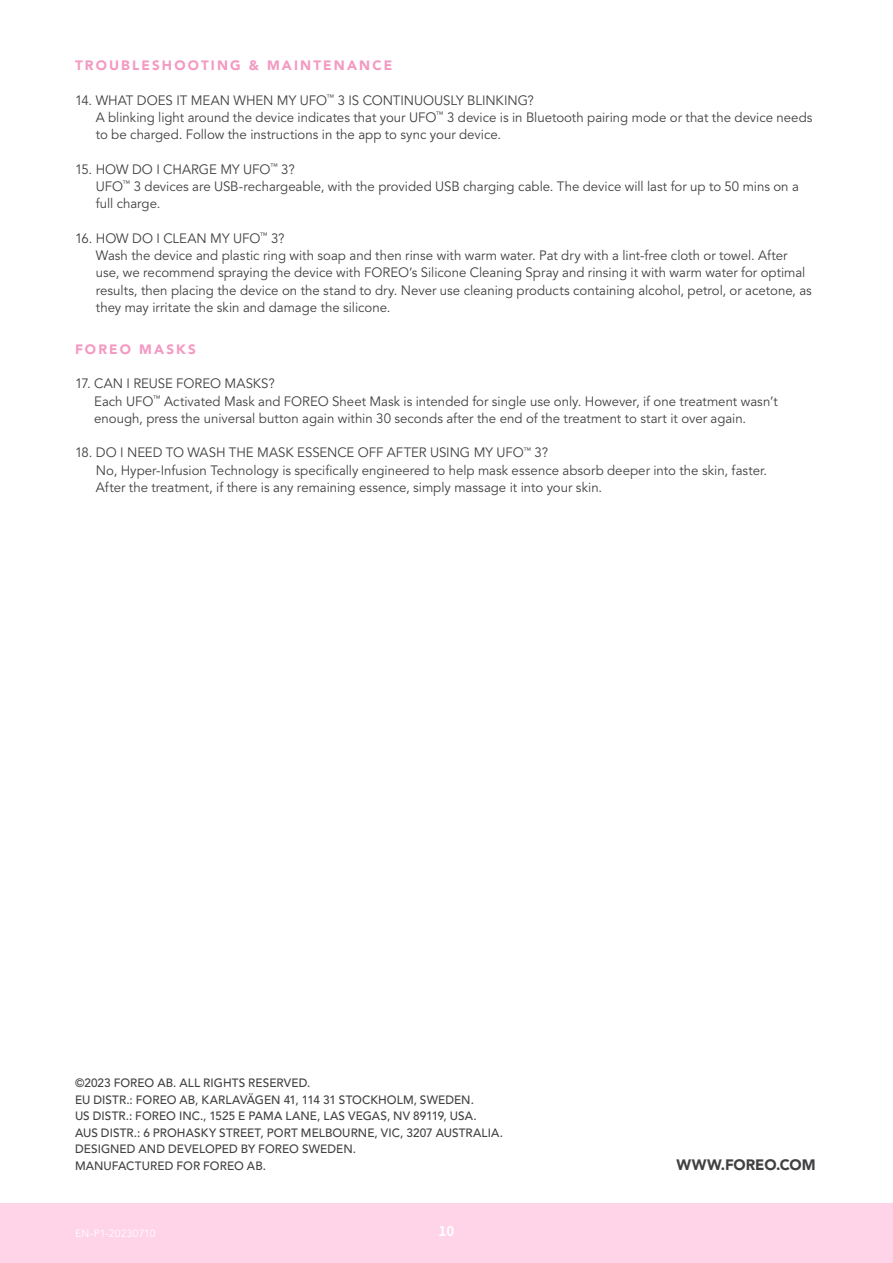
<style>
.page{position:relative;width:893px;height:1263px;background:#fff}
.page>*{position:absolute;margin:0;border:0;box-sizing:border-box;transform-origin:0 0}
.t1{font:900 15px "Avenir LT Std";letter-spacing:-.005em;color:#414042}
.t2{font:13.5px/17.2px "Avenir LT Std";color:#414042}
.t3{font:900 13.5px "Avenir LT Std";letter-spacing:.16em;color:#f49ac2}
.t4{font:700 13.5px "Noto Sans CJ Ksc";color:#fff}
.t5{font:500 12px/16.5px "Avenir LT Std";letter-spacing:.005em;color:#414042}
.t6{font:10.5px "Avenir LT Std";letter-spacing:.005em;color:#fff}
</style>
<div class="page">
<div style="left:0;top:1203px;width:893px;height:60px;background:#ffd3e8"></div>
<p class="t3" style="left:75px;top:57px;width:319px">TROUBLESHOOTING &amp; MAINTENANCE</p>
<p class="t2" style="left:96px;top:92px;width:718px;text-indent:-21px">14. WHAT DOES IT MEAN WHEN MY UFO<sup>™</sup> 3 IS CONTINUOUSLY BLINKING?<br>A blinking light around the device indicates that your UFO<sup>™</sup> 3 device is in Bluetooth pairing mode or that the device needs to be charged. Follow the instructions in the app to sync your device.</p>
<p class="t2" style="left:96px;top:161px;width:705px;text-indent:-21px">15. HOW DO I CHARGE MY UFO<sup>™</sup> 3?<br>UFO<sup>™</sup> 3 devices are USB-rechargeable, with the provided USB charging cable. The device will last for up to 50 mins on a full charge.</p>
<p class="t2" style="left:96px;top:230px;width:717px;text-indent:-21px">16. HOW DO I CLEAN MY UFO<sup>™</sup> 3?<br>Wash the device and plastic ring with soap and then rinse with warm water. Pat dry with a lint-free cloth or towel. After use, we recommend spraying the device with FOREO’s Silicone Cleaning Spray and rinsing it with warm water for optimal results, then placing the device on the stand to dry. Never use cleaning products containing alcohol, petrol, or acetone, as they may irritate the skin and damage the silicone.</p>
<p class="t3" style="left:75px;top:341px;width:123px">FOREO MASKS</p>
<p class="t2" style="left:94px;top:375px;width:685px;text-indent:-19px">17. CAN I REUSE FOREO MASKS?<br>Each UFO<sup>™</sup> Activated Mask and FOREO Sheet Mask is intended for single use only. However, if one treatment wasn’t enough, press the universal button again within 30 seconds after the end of the treatment to start it over again.</p>
<p class="t2" style="left:96px;top:444px;width:673px;text-indent:-21px">18. DO I NEED TO WASH THE MASK ESSENCE OFF AFTER USING MY UFO<sup>™</sup> 3?<br>No, Hyper-Infusion Technology is specifically engineered to help mask essence absorb deeper into the skin, faster.<br>After the treatment, if there is any remaining essence, simply massage it into your skin.</p>
<p class="t5" style="left:75px;top:1075px;width:430px">©2023 FOREO AB. ALL RIGHTS RESERVED.<br>EU DISTR.: FOREO AB, KARLAVÄGEN 41, 114 31 STOCKHOLM, SWEDEN.<br>US DISTR.: FOREO INC., 1525 E PAMA LANE, LAS VEGAS, NV 89119, USA.<br>AUS DISTR.: 6 PROHASKY STREET, PORT MELBOURNE, VIC, 3207 AUSTRALIA.<br>DESIGNED AND DEVELOPED BY FOREO SWEDEN.<br>MANUFACTURED FOR FOREO AB.</p>
<p class="t6" style="left:75px;top:1228px;width:82px">EN-P1-20230710</p>
<p class="t4" style="left:439px;top:1223px;width:17px">10</p>
<p class="t1" style="left:677px;top:1156px;width:141px">WWW.FOREO.COM</p>
</div>
